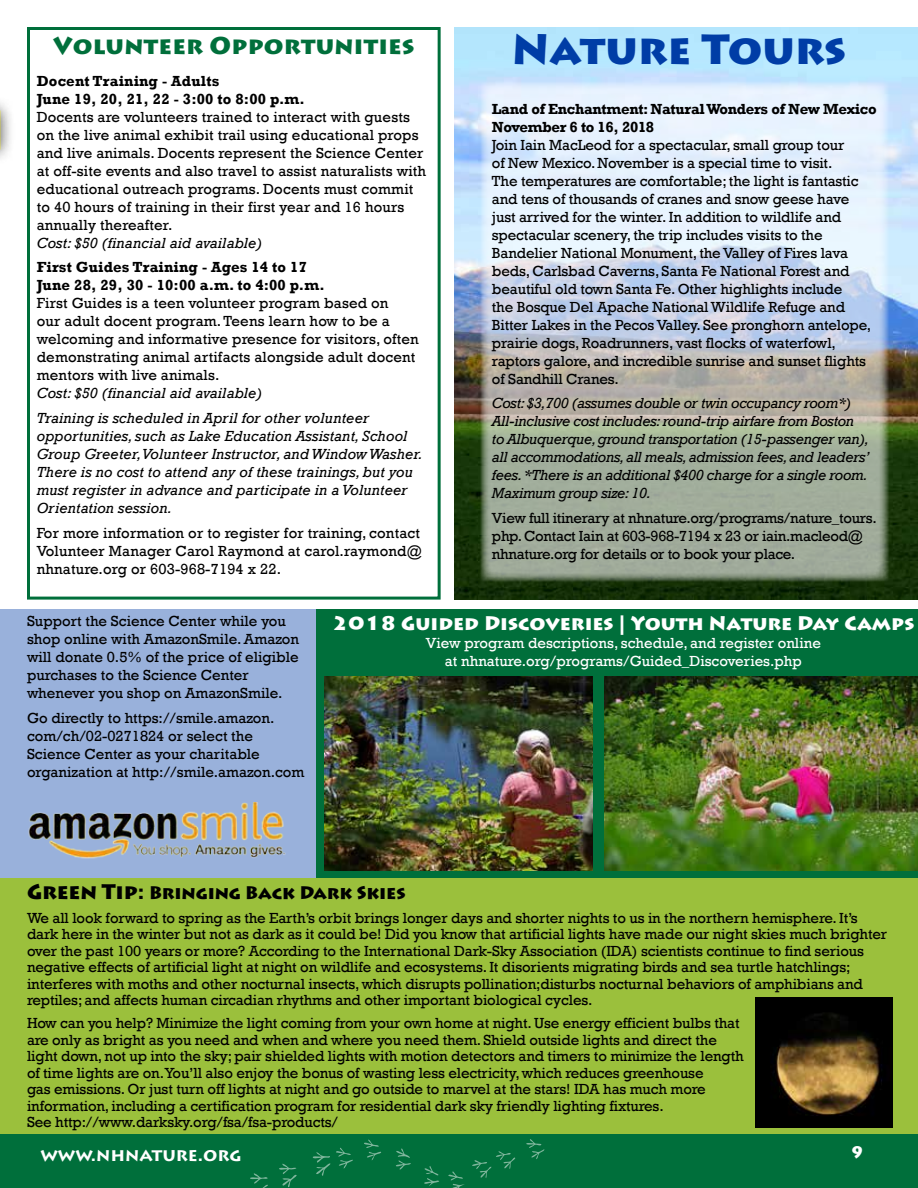
<style>
.page{position:relative;width:918px;height:1188px;background:#fff}
.page>*{position:absolute;margin:0;border:0;box-sizing:border-box;transform-origin:0 0}
.t1{font:900 42px "Lithos Pro";color:#003da6}
.t2{font:900 24px "Lithos Pro";letter-spacing:.01em;color:#006f3b}
.t3{font:900 19.5px "Lithos Pro";color:#fff}
.t4{font:900 18px "Lithos Pro";letter-spacing:-.01em;color:#000}
.t5{font:700 18px "Lithos Pro";color:#fff}
.t6{font:900 16.5px "Lithos Pro";color:#fff}
.t7{font:15px/18px "Rockwell";letter-spacing:-.01em;color:#000}
.t8{font:15px/18px "Rockwell";letter-spacing:.01em;color:#000}
.t9{font:italic 15px/18px "Rockwell";letter-spacing:-.005em;color:#000}
.t10{font:700 15px/18px "Rockwell";letter-spacing:.01em;color:#000}
.t11{font:15px/18px "Rockwell";color:#fff;text-align:center}
.t12{font:700 15px/18px "Rockwell";letter-spacing:-.02em;color:#000}
.s1{font-size:21px}
</style>
<div class="page">
<div style="left:0;top:1134px;width:918px;height:54px;background:#006f3b"></div>
<svg style="left:526px;top:1139px;width:19px;height:20px"></svg>
<svg style="left:448px;top:1151px;width:68px;height:37px"></svg>
<svg style="left:424px;top:1166px;width:15px;height:20px"></svg>
<svg style="left:396px;top:1148px;width:15px;height:22px"></svg>
<svg style="left:364px;top:1139px;width:17px;height:21px"></svg>
<svg style="left:313px;top:1148px;width:40px;height:28px"></svg>
<svg style="left:250px;top:1173px;width:18px;height:15px"></svg>
<svg style="left:279px;top:1163px;width:18px;height:24px"></svg>
<img style="left:454px;top:27px;width:464px;height:573px">
<svg style="left:478px;top:79px;width:414px;height:505px;background:#c0c9ca"></svg>
<div style="left:0;top:95px;width:16px;height:70px;background:#000;opacity:.75"></div>
<div style="left:0;top:877px;width:918px;height:257px;background:#9bc03c"></div>
<div style="left:27px;top:27px;width:414px;height:573px;border:3px solid #006f3b"></div>
<img style="left:755px;top:997px;width:137px;height:130px">
<div style="left:315px;top:609px;width:603px;height:269px;background:#006f3b"></div>
<img style="left:324px;top:676px;width:268px;height:195px">
<img style="left:605px;top:676px;width:313px;height:195px">
<div style="left:0;top:609px;width:315px;height:268px;background:#99b1db"></div>
<img style="left:28px;top:803px;width:258px;height:56px">
<h1 class="t1" style="left:512px;top:23px;width:336px">Nature Tours</h1>
<h2 class="t2" style="left:53px;top:31px;width:363px">Volunteer Opportunities</h2>
<p class="t10" style="left:37px;top:72px;width:270px">Docent Training - Adults<br>June 19, 20, 21, 22 - 3:00 to 8:00 p.m.</p>
<p class="t8" style="left:37px;top:108px;width:391px">Docents are volunteers trained to interact with guests on the live animal exhibit trail using educational props and live animals. Docents represent the Science Center at off-site events and also travel to assist naturalists with educational outreach programs. Docents must commit to 40 hours of training in their first year and 16 hours annually thereafter.</p>
<p class="t9" style="left:37px;top:234px;width:227px">Cost: $50 (financial aid available)</p>
<p class="t10" style="left:37px;top:258px;width:289px">First Guides Training - Ages 14 to 17<br>June 28, 29, 30 - 10:00 a.m. to 4:00 p.m.</p>
<p class="t8" style="left:37px;top:295px;width:384px">First Guides is a teen volunteer program based on<br>our adult docent program. Teens learn how to be a welcoming and informative presence for visitors, often demonstrating animal artifacts alongside adult docent mentors with live animals.</p>
<p class="t9" style="left:37px;top:381px;width:334px;line-height:24.8px">Cost: $50 (financial aid available)<br>Training is scheduled in April for other volunteer</p>
<p class="t9" style="left:37px;top:427px;width:388px">opportunities, such as Lake Education Assistant, School Group Greeter, Volunteer Instructor, and Window Washer.<br>There is no cost to attend any of these trainings, but you must register in advance and participate in a Volunteer Orientation session.</p>
<p class="t8" style="left:37px;top:524px;width:387px">For more information or to register for training, contact<br>Volunteer Manager Carol Raymond at carol.raymond@ nhnature.org or 603-968-7194 x 22.</p>
<h3 class="t3" style="left:333px;top:611px;width:583px">2018 Guided Discoveries | Youth Nature Day Camps</h3>
<p class="t11" style="left:426px;top:634px;width:397px">View program descriptions, schedule, and register online at nhnature.org/programs/Guided_Discoveries.php</p>
<p class="t12" style="left:492px;top:100px;width:386px">Land of Enchantment: Natural Wonders of New Mexico<br>November 6 to 16, 2018</p>
<p class="t7" style="left:492px;top:136px;width:381px">Join Iain MacLeod for a spectacular, small group tour<br>of New Mexico. November is a special time to visit.<br>The temperatures are comfortable; the light is fantastic and tens of thousands of cranes and snow geese have just arrived for the winter. In addition to wildlife and spectacular scenery, the trip includes visits to the Bandelier National Monument, the Valley of Fires lava beds, Carlsbad Caverns, Santa Fe National Forest and beautiful old town Santa Fe. Other highlights include<br>the Bosque Del Apache National Wildlife Refuge and Bitter Lakes in the Pecos Valley. See pronghorn antelope, prairie dogs, Roadrunners, vast flocks of waterfowl, raptors galore, and incredible sunrise and sunset flights of Sandhill Cranes.</p>
<p class="t9" style="left:492px;top:395px;width:379px">Cost: $3,700 (assumes double or twin occupancy room*)<br>All-inclusive cost includes: round-trip airfare from Boston to Albuquerque, ground transportation (15-passenger van), all accommodations, all meals, admission fees, and leaders’ fees. *There is an additional $400 charge for a single room.<br>Maximum group size: 10.</p>
<p class="t7" style="left:492px;top:509px;width:386px">View full itinerary at nhnature.org/programs/nature_tours. php. Contact Iain at 603-968-7194 x 23 or iain.macleod@ nhnature.org for details or to book your place.</p>
<p class="t7" style="left:27px;top:612px;width:274px">Support the Science Center while you shop online with AmazonSmile. Amazon will donate 0.5% of the price of eligible purchases to the Science Center whenever you shop on AmazonSmile.</p>
<p class="t7" style="left:27px;top:709px;width:279px">Go directly to https://smile.amazon. com/ch/02-0271824 or select the Science Center as your charitable organization at http://smile.amazon.com</p>
<p class="t4" style="left:27px;top:882px;width:380px"><span class="s1">Green Tip:</span> Bringing Back Dark Skies</p>
<p class="t7" style="left:27px;top:909px;width:862px;line-height:16.5px">We all look forward to spring as the Earth’s orbit brings longer days and shorter nights to us in the northern hemisphere. It’s dark here in the winter but not as dark as it could be! Did you know that artificial lights have made our night skies much brighter over the past 100 years or more? According to the International Dark-Sky Association (IDA) scientists continue to find serious negative effects of artificial light at night on wildlife and ecosystems. It disorients migrating birds and sea turtle hatchlings; interferes with moths and other nocturnal insects, which disrupts pollination;disturbs nocturnal behaviors of amphibians and reptiles; and affects human circadian rhythms and other important biological cycles.</p>
<p class="t7" style="left:27px;top:1015px;width:718px;line-height:16.5px">How can you help? Minimize the light coming from your own home at night. Use energy efficient bulbs that are only as bright as you need and when and where you need them. Shield outside lights and direct the light down, not up into the sky; pair shielded lights with motion detectors and timers to minimize the length of time lights are on. You’ll also enjoy the bonus of wasting less electricity, which reduces greenhouse<br>gas emissions. Or just turn off lights at night and go outside to marvel at the stars! IDA has much more information, including a certification program for residential dark sky friendly lighting fixtures.<br>See http://www.darksky.org/fsa/fsa-products/</p>
<p class="t5" style="left:40px;top:1144px;width:202px">WWW.NHNATURE.ORG</p>
<p class="t6" style="left:851px;top:1142px;width:15px">9</p>
</div>
